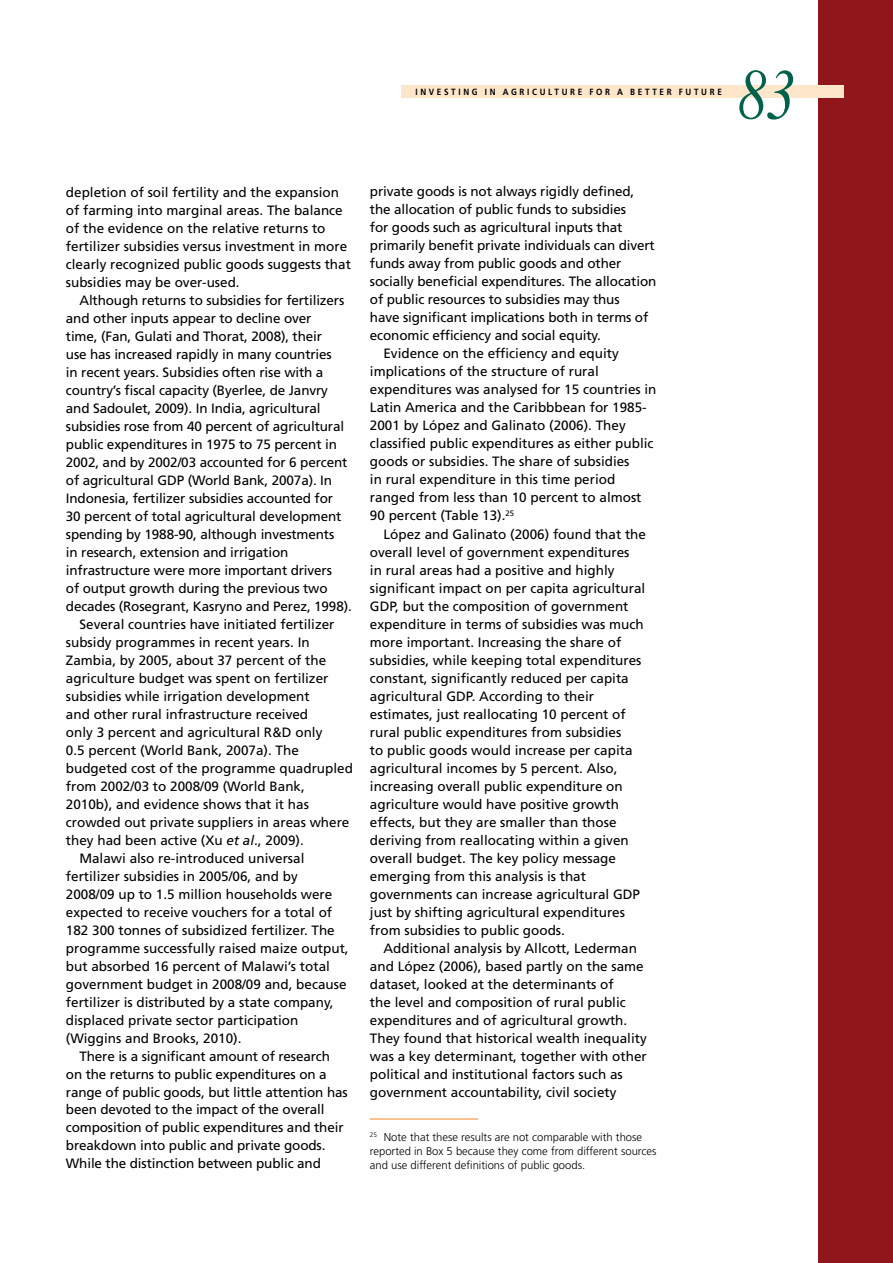
<style>
.page{position:relative;width:893px;height:1263px;background:#fff}
.page>*{position:absolute;margin:0;border:0;box-sizing:border-box;transform-origin:0 0}
.t1{font:italic 72px "Times";color:#00624b;scale:.8 1}
.t2{font:13.5px/18px "Frutiger LT Std";color:#000}
.t3{font:300 11.25px/14.2px "Frutiger LT Std";color:#000}
.t4{font:700 9px "Frutiger LT Std";letter-spacing:.33em;color:#000;scale:.9 1}
.s1{font-style:italic}
</style>
<div class="page">
<div style="left:819px;top:0;width:74px;height:1263px;background:#8f161b"></div>
<div style="left:402px;top:85px;width:442px;height:13px;background:#fde6ca"></div>
<hr style="left:370px;top:1119px;width:108px;height:1px;background:#f08927">
<p class="t4" style="left:415px;top:86px;width:342px">INVESTI NG I N AGRI CULTURE FOR A BETTER FUTURE</p>
<h1 class="t1" style="left:738px;top:32px;width:74px">83</h1>
<p class="t2" style="left:66px;top:183px;width:287px">depletion of soil fertility and the expansion of farming into marginal areas. The balance of the evidence on the relative returns to fertilizer subsidies versus investment in more clearly recognized public goods suggests that subsidies may be over-used.</p>
<p class="t2" style="left:79px;top:291px;width:266px">Although returns to subsidies for fertilizers</p>
<p class="t2" style="left:66px;top:309px;width:247px">and other inputs appear to decline over</p>
<p class="t2" style="left:66px;top:327px;width:258px">time, (Fan, Gulati and Thorat, 2008), their</p>
<p class="t2" style="left:66px;top:345px;width:267px">use has increased rapidly in many countries</p>
<p class="t2" style="left:66px;top:363px;width:259px">in recent years. Subsidies often rise with a</p>
<p class="t2" style="left:66px;top:381px;width:264px">country’s fiscal capacity (Byerlee, de Janvry</p>
<p class="t2" style="left:66px;top:399px;width:256px">and Sadoulet, 2009). In India, agricultural</p>
<p class="t2" style="left:66px;top:417px;width:280px">subsidies rose from 40 percent of agricultural</p>
<p class="t2" style="left:66px;top:435px;width:273px">public expenditures in 1975 to 75 percent in</p>
<p class="t2" style="left:66px;top:453px;width:283px">2002, and by 2002/03 accounted for 6 percent</p>
<p class="t2" style="left:66px;top:471px;width:268px">of agricultural GDP (World Bank, 2007a). In</p>
<p class="t2" style="left:66px;top:489px;width:269px">Indonesia, fertilizer subsidies accounted for</p>
<p class="t2" style="left:66px;top:507px;width:277px">30 percent of total agricultural development</p>
<p class="t2" style="left:66px;top:525px;width:270px">spending by 1988-90, although investments</p>
<p class="t2" style="left:66px;top:543px;width:224px">in research, extension and irrigation</p>
<p class="t2" style="left:66px;top:561px;width:268px">infrastructure were more important drivers</p>
<p class="t2" style="left:66px;top:579px;width:263px">of output growth during the previous two</p>
<p class="t2" style="left:66px;top:597px;width:287px">decades (Rosegrant, Kasryno and Perez, 1998).</p>
<p class="t2" style="left:79px;top:615px;width:257px">Several countries have initiated fertilizer</p>
<p class="t2" style="left:66px;top:633px;width:245px">subsidy programmes in recent years. In</p>
<p class="t2" style="left:66px;top:651px;width:262px">Zambia, by 2005, about 37 percent of the</p>
<p class="t2" style="left:66px;top:669px;width:264px">agriculture budget was spent on fertilizer</p>
<p class="t2" style="left:66px;top:687px;width:245px">subsidies while irrigation development</p>
<p class="t2" style="left:66px;top:705px;width:244px">and other rural infrastructure received</p>
<p class="t2" style="left:66px;top:723px;width:258px">only 3 percent and agricultural R&amp;D only</p>
<p class="t2" style="left:66px;top:741px;width:234px">0.5 percent (World Bank, 2007a). The</p>
<p class="t2" style="left:66px;top:759px;width:289px">budgeted cost of the programme quadrupled</p>
<p class="t2" style="left:66px;top:777px;width:240px">from 2002/03 to 2008/09 (World B ank,</p>
<p class="t2" style="left:66px;top:795px;width:245px">2010b), and evidence shows that it has</p>
<p class="t2" style="left:66px;top:813px;width:285px">crowded out private suppliers in areas where</p>
<p class="t2" style="left:66px;top:831px;width:239px">they had been active (Xu <span class="s1">et al</span>., 2009).</p>
<p class="t2" style="left:79px;top:849px;width:227px">Malawi also re-introduced universal</p>
<p class="t2" style="left:66px;top:867px;width:233px">fertilizer subsidies in 2005/06, and by</p>
<p class="t2" style="left:66px;top:885px;width:268px">2008/09 up to 1.5 million households were</p>
<p class="t2" style="left:66px;top:903px;width:268px">expected to receive vouchers for a total of</p>
<p class="t2" style="left:66px;top:921px;width:270px">182 300 tonnes of subsidized fertilizer. The</p>
<p class="t2" style="left:66px;top:939px;width:284px">programme successfully raised maize output,</p>
<p class="t2" style="left:66px;top:957px;width:266px">but absorbed 16 percent of Malawi’s total</p>
<p class="t2" style="left:66px;top:975px;width:282px">government budget in 2008/09 and, because</p>
<p class="t2" style="left:66px;top:993px;width:269px">fertilizer is distributed by a state company,</p>
<p class="t2" style="left:66px;top:1011px;width:234px">displaced private sector participation</p>
<p class="t2" style="left:66px;top:1029px;width:177px">(Wiggins and Brooks, 2010).</p>
<p class="t2" style="left:79px;top:1047px;width:252px">There is a significant amount of research</p>
<p class="t2" style="left:66px;top:1065px;width:262px">on the returns to public expenditures on a</p>
<p class="t2" style="left:66px;top:1083px;width:283px">range of public goods, but little attention has</p>
<p class="t2" style="left:66px;top:1101px;width:260px">been devoted to the impact of the overall</p>
<p class="t2" style="left:66px;top:1119px;width:279px">composition of public expenditures and their</p>
<p class="t2" style="left:66px;top:1137px;width:261px">breakdown into public and private goods.</p>
<p class="t2" style="left:66px;top:1155px;width:257px">While the distinction between public and</p>
<p class="t2" style="left:370px;top:183px;width:266px">private goods is not always rigidly defined,</p>
<p class="t2" style="left:370px;top:201px;width:258px">the allocation of public funds to subsidies</p>
<p class="t2" style="left:370px;top:219px;width:254px">for goods such as agricultural inputs that</p>
<p class="t2" style="left:370px;top:237px;width:286px">primarily benefit private individuals can divert</p>
<p class="t2" style="left:370px;top:255px;width:253px">funds away from public goods and other</p>
<p class="t2" style="left:370px;top:273px;width:288px">socially beneficial expenditures. The allocation</p>
<p class="t2" style="left:370px;top:291px;width:251px">of public resources to subsidies may thus</p>
<p class="t2" style="left:370px;top:309px;width:280px">have significant implications both in terms of</p>
<p class="t2" style="left:370px;top:327px;width:232px">economic efficiency and social equity.</p>
<p class="t2" style="left:383px;top:345px;width:237px">Evidence on the efficiency and equity</p>
<p class="t2" style="left:370px;top:363px;width:230px">implications of the structure of rural</p>
<p class="t2" style="left:370px;top:381px;width:288px">expenditures was analysed for 15 countries in</p>
<p class="t2" style="left:370px;top:399px;width:278px">Latin America and the Caribbbean for 1985-</p>
<p class="t2" style="left:370px;top:417px;width:257px">2001 by López and Galinato (2006). They</p>
<p class="t2" style="left:370px;top:435px;width:285px">classified public expenditures as either public</p>
<p class="t2" style="left:370px;top:453px;width:261px">goods or subsidies. The share of subsidies</p>
<p class="t2" style="left:370px;top:471px;width:247px">in rural expenditure in this time period</p>
<p class="t2" style="left:370px;top:489px;width:273px">ranged from less than 10 percent to almost</p>
<p class="t2" style="left:370px;top:507px;width:146px">90 percent (Table 13).<sup>25</sup></p>
<p class="t2" style="left:383px;top:525px;width:264px">López and Galinato (2006) found that the</p>
<p class="t2" style="left:370px;top:543px;width:261px">overall level of government expenditures</p>
<p class="t2" style="left:370px;top:561px;width:246px">in rural areas had a positive and highly</p>
<p class="t2" style="left:370px;top:579px;width:277px">significant impact on per capita agricultural</p>
<p class="t2" style="left:370px;top:597px;width:260px">GDP, but the composition of government</p>
<p class="t2" style="left:370px;top:615px;width:275px">expenditure in terms of subsidies was much</p>
<p class="t2" style="left:370px;top:633px;width:253px">more important. Increasing the share of</p>
<p class="t2" style="left:370px;top:651px;width:273px">subsidies, while keeping total expenditures</p>
<p class="t2" style="left:370px;top:669px;width:260px">constant, significantly reduced per capita</p>
<p class="t2" style="left:370px;top:687px;width:226px">agricultural GDP. According to their</p>
<p class="t2" style="left:370px;top:705px;width:257px">estimates, just reallocating 10 percent of</p>
<p class="t2" style="left:370px;top:723px;width:253px">rural public expenditures from subsidies</p>
<p class="t2" style="left:370px;top:741px;width:264px">to public goods would increase per capita</p>
<p class="t2" style="left:370px;top:759px;width:249px">agricultural incomes by 5 percent. Also,</p>
<p class="t2" style="left:370px;top:777px;width:254px">increasing overall public expenditure on</p>
<p class="t2" style="left:370px;top:795px;width:251px">agriculture would have positive growth</p>
<p class="t2" style="left:370px;top:813px;width:248px">effects, but they are smaller than those</p>
<p class="t2" style="left:370px;top:831px;width:260px">deriving from reallocating within a given</p>
<p class="t2" style="left:370px;top:849px;width:248px">overall budget. The key policy message</p>
<p class="t2" style="left:370px;top:867px;width:218px">emerging from this analysis is that</p>
<p class="t2" style="left:370px;top:885px;width:272px">governments can increase agricultural GDP</p>
<p class="t2" style="left:370px;top:903px;width:257px">just by shifting agricultural expenditures</p>
<p class="t2" style="left:370px;top:921px;width:197px">from subsidies to public goods.</p>
<p class="t2" style="left:383px;top:939px;width:255px">Additional analysis by Allcott, Lederman</p>
<p class="t2" style="left:370px;top:957px;width:275px">and López (2006), based partly on the same</p>
<p class="t2" style="left:370px;top:975px;width:245px">dataset, looked at the determinants of</p>
<p class="t2" style="left:370px;top:993px;width:257px">the level and composition of rural public</p>
<p class="t2" style="left:370px;top:1011px;width:259px">expenditures and of agricultural growth.</p>
<p class="t2" style="left:370px;top:1029px;width:278px">They found that historical wealth inequality</p>
<p class="t2" style="left:370px;top:1047px;width:278px">was a key determinant, together with other</p>
<p class="t2" style="left:370px;top:1065px;width:254px">political and institutional factors such as</p>
<p class="t2" style="left:370px;top:1083px;width:248px">government accountability, civil society</p>
<p class="t3" style="left:370px;top:1130px;width:288px"><sup>25</sup> Note that these results are not comparable with those reported in Box 5 because they come from different sources and use different definitions of public goods.</p>
</div>
